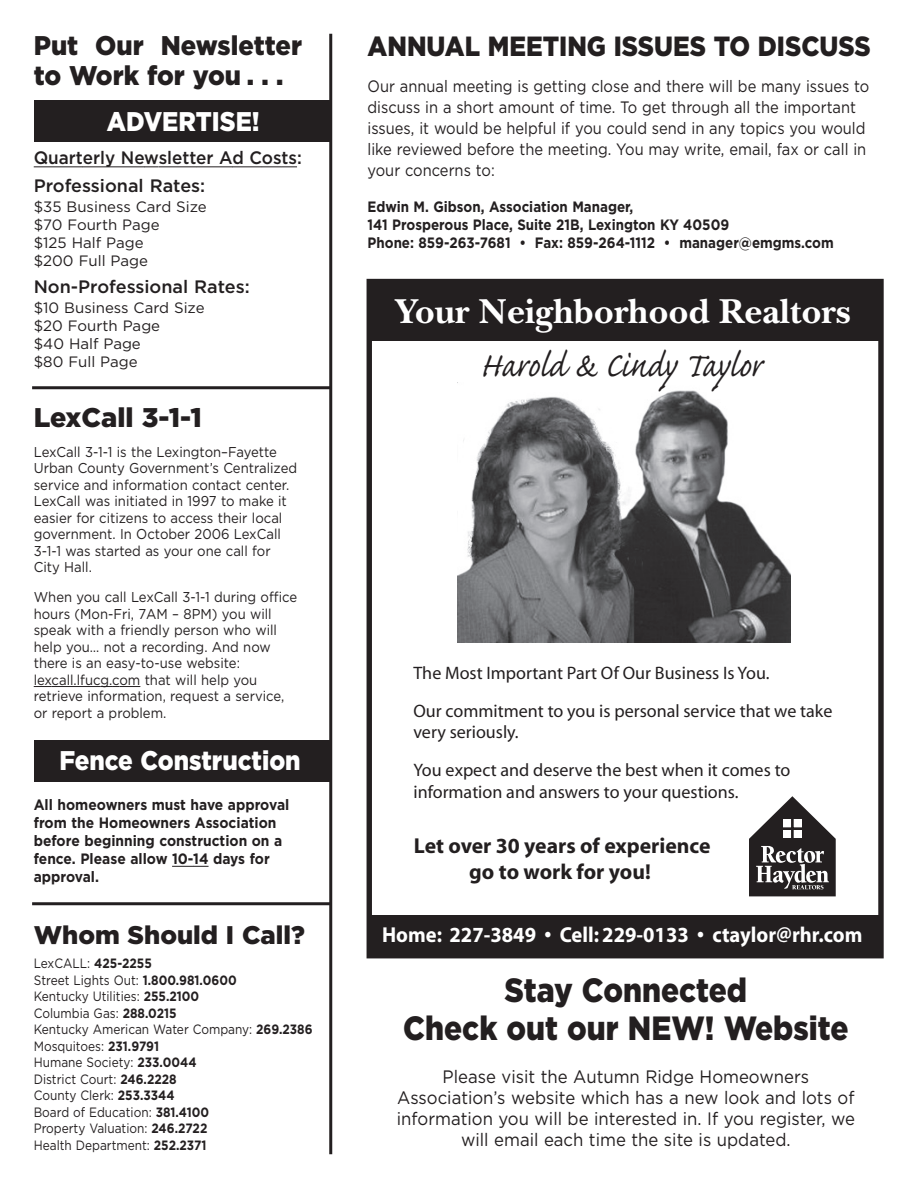
<style>
.page{position:relative;width:917px;height:1188px;background:#fff}
.page>*{position:absolute;margin:0;border:0;box-sizing:border-box;transform-origin:0 0}
.t1{font:44.25px "Caflisch Script Pro";color:#231f20;scale:.9 1}
.t2{font:700 36.15px "New Baskerville";color:#fff}
.t3{font:900 33.6px/37.5px "Gotham";color:#231f20;text-align:center;scale:.89 1}
.t4{font:900 27.75px "Gotham";color:#231f20;scale:.9 1}
.t5{font:900 27px/30px "Gotham";color:#231f20;scale:.95 1}
.t6{font:900 27px "Gotham";color:#fff;scale:.9 1}
.t7{font:900 27px "Gotham";color:#231f20}
.t8{font:900 25.5px "Gotham";color:#231f20}
.t9{font:700 21.6px "Myriad";color:#fff;scale:.95 1}
.t10{font:700 21.6px/26px "Myriad";color:#231f20;text-align:center}
.t11{font:18px/38px "Myriad";color:#231f20}
.t12{font:18px/21px "Gotham";color:#231f20;text-align:center;scale:.93 1}
.t13{font:500 18px/27.9px "Gotham";color:#231f20;scale:.95 1}
.t14{font:500 18px "Gotham";color:#231f20}
.t15{font:16.5px/21px "Gotham";color:#231f20;scale:.89 1}
.t16{font:700 15px/18px "Gotham";color:#231f20;scale:.89 1}
.t17{font:700 15px/18px "Gotham";color:#231f20;scale:.92 1}
.t18{font:15px/18px "Gotham";color:#231f20}
.t19{font:14.25px/16.5px "Gotham";color:#231f20;scale:.92 1}
.t20{font:13.5px/16.5px "Gotham";color:#231f20;scale:.88 1}
.s1{font-weight:700}
</style>
<div class="page">
<hr style="left:32px;top:386px;width:299px;height:3px;background:#231f20">
<hr style="left:32px;top:902px;width:299px;height:3px;background:#231f20">
<div style="left:34px;top:740px;width:295px;height:41px;background:#231f20"></div>
<div style="left:34px;top:101px;width:295px;height:41px;background:#231f20"></div>
<svg style="left:172px;top:866px;width:37px;height:1px"></svg>
<hr style="left:329px;top:34px;width:3px;height:1120px;background:#231f20">
<hr style="left:34px;top:167px;width:49px;height:1px;background:#231f20">
<hr style="left:83px;top:167px;width:62px;height:1px;background:#231f20">
<svg style="left:144px;top:167px;width:15px;height:1px"></svg>
<hr style="left:159px;top:167px;width:37px;height:1px;background:#231f20">
<hr style="left:196px;top:167px;width:37px;height:1px;background:#231f20">
<hr style="left:232px;top:167px;width:30px;height:1px;background:#231f20">
<svg style="left:262px;top:167px;width:35px;height:1px"></svg>
<svg style="left:34px;top:686px;width:18px;height:1px"></svg>
<hr style="left:52px;top:686px;width:49px;height:1px;background:#231f20">
<svg style="left:100px;top:686px;width:40px;height:1px"></svg>
<div style="left:369px;top:916px;width:512px;height:40px;background:#231f20"></div>
<div style="left:369px;top:282px;width:512px;height:59px;background:#231f20"></div>
<img style="left:457px;top:390px;width:334px;height:253px">
<svg style="left:749px;top:796px;width:87px;height:100px"></svg>
<div style="left:783px;top:819px;width:19px;height:19px;background:#fff"></div>
<hr style="left:791px;top:818px;width:3px;height:23px;background:#231f20">
<hr style="left:775px;top:827px;width:36px;height:3px;background:#231f20">
<div style="left:367px;top:279px;width:517px;height:679px;border:5px solid #231f20"></div>
<h3 class="t5" style="left:34px;top:33px;width:284px">Put Our Newsletter to Work for you . . .</h3>
<h3 class="t6" style="left:107px;top:111px;width:171px">ADVERTISE!</h3>
<p class="t13" style="left:34px;top:145px;width:284px">Quarterly Newsletter Ad Costs:<br>Professional Rates:</p>
<p class="t18" style="left:34px;top:198px;width:175px">$35 Business Card Size $70 Fourth Page<br>$125 Half Page<br>$200 Full Page</p>
<p class="t14" style="left:34px;top:280px;width:218px">Non-Professional Rates:</p>
<p class="t18" style="left:34px;top:299px;width:172px">$10 Business Card Size $20 Fourth Page<br>$40 Half Page<br>$80 Full Page</p>
<h3 class="t7" style="left:34px;top:407px;width:170px">LexCall 3-1-1</h3>
<p class="t19" style="left:34px;top:444px;width:288px">LexCall 3-1-1 is the Lexington–Fayette Urban County Government’s Centralized service and information contact center.<br>LexCall was initiated in 1997 to make it easier for citizens to access their local government. In October 2006 LexCall 3-1-1 was started as your one call for City Hall.</p>
<p class="t19" style="left:34px;top:590px;width:288px">When you call LexCall 3-1-1 during office hours (Mon-Fri, 7AM – 8PM) you will speak with a friendly person who will help you… not a recording. And now there is an easy-to-use website: lexcall.lfucg.com that will help you retrieve information, request a service, or report a problem.</p>
<h3 class="t6" style="left:59px;top:751px;width:270px">Fence Construction</h3>
<p class="t17" style="left:34px;top:797px;width:279px">All homeowners must have approval from the Homeowners Association before beginning construction on a fence. Please allow 10-14 days for approval.</p>
<h3 class="t8" style="left:34px;top:925px;width:273px">Whom Should I Call?</h3>
<p class="t20" style="left:34px;top:956px;width:318px">LexCALL: <span class="s1">425-2255<br></span>Street Lights Out: <span class="s1">1.800.981.0600<br></span>Kentucky Utilities: <span class="s1">255.2100<br></span>Columbia Gas: <span class="s1">288.0215<br></span>Kentucky American Water Company: <span class="s1">269.2386<br></span>Mosquitoes: <span class="s1">231.9791<br></span>Humane Society: <span class="s1">233.0044<br></span>District Court: <span class="s1">246.2228<br></span>County Clerk: <span class="s1">253.3344<br></span>Board of Education: <span class="s1">381.4100<br></span>Property Valuation: <span class="s1">246.2722<br></span>Health Department: <span class="s1">252.2371</span></p>
<h3 class="t4" style="left:368px;top:36px;width:561px">ANNUAL MEETING ISSUES TO DISCUSS</h3>
<p class="t15" style="left:368px;top:77px;width:565px">Our annual meeting is getting close and there will be many issues to discuss in a short amount of time. To get through all the important issues, it would be helpful if you could send in any topics you would like reviewed before the meeting. You may write, email, fax or call in your concerns to:</p>
<p class="t16" style="left:368px;top:199px;width:525px">Edwin M. Gibson, Association Manager,<br>141 Prosperous Place, Suite 21B, Lexington KY 40509<br>Phone: 859-263-7681 • Fax: 859-264-1112 • manager@emgms.com</p>
<h2 class="t2" style="left:395px;top:299px;width:457px">Your Neighborhood Realtors</h2>
<h1 class="t1" style="left:480px;top:334px;width:314px">Harold &amp; Cindy Taylor</h1>
<p class="t11" style="left:413px;top:655px;width:421px">The Most Important Part Of Our Business Is You.<br>Our commitment to you is personal service that we take</p>
<p class="t11" style="left:413px;top:715px;width:378px">very seriously.<br>You expect and deserve the best when it comes to</p>
<p class="t11" style="left:413px;top:774px;width:327px">information and answers to your questions.</p>
<h3 class="t10" style="left:414px;top:834px;width:298px">Let over 30 years of experience go to work for you!</h3>
<h3 class="t9" style="left:382px;top:927px;width:507px">Home: 227-3849 • Cell: 229-0133 • ctaylor@rhr.com</h3>
<h3 class="t3" style="left:403px;top:974px;width:502px">Stay Connected<br>Check out our NEW! Website</h3>
<p class="t12" style="left:397px;top:1067px;width:494px">Please visit the Autumn Ridge Homeowners Association’s website which has a new look and lots of information you will be interested in. If you register, we will email each time the site is updated.</p>
</div>
